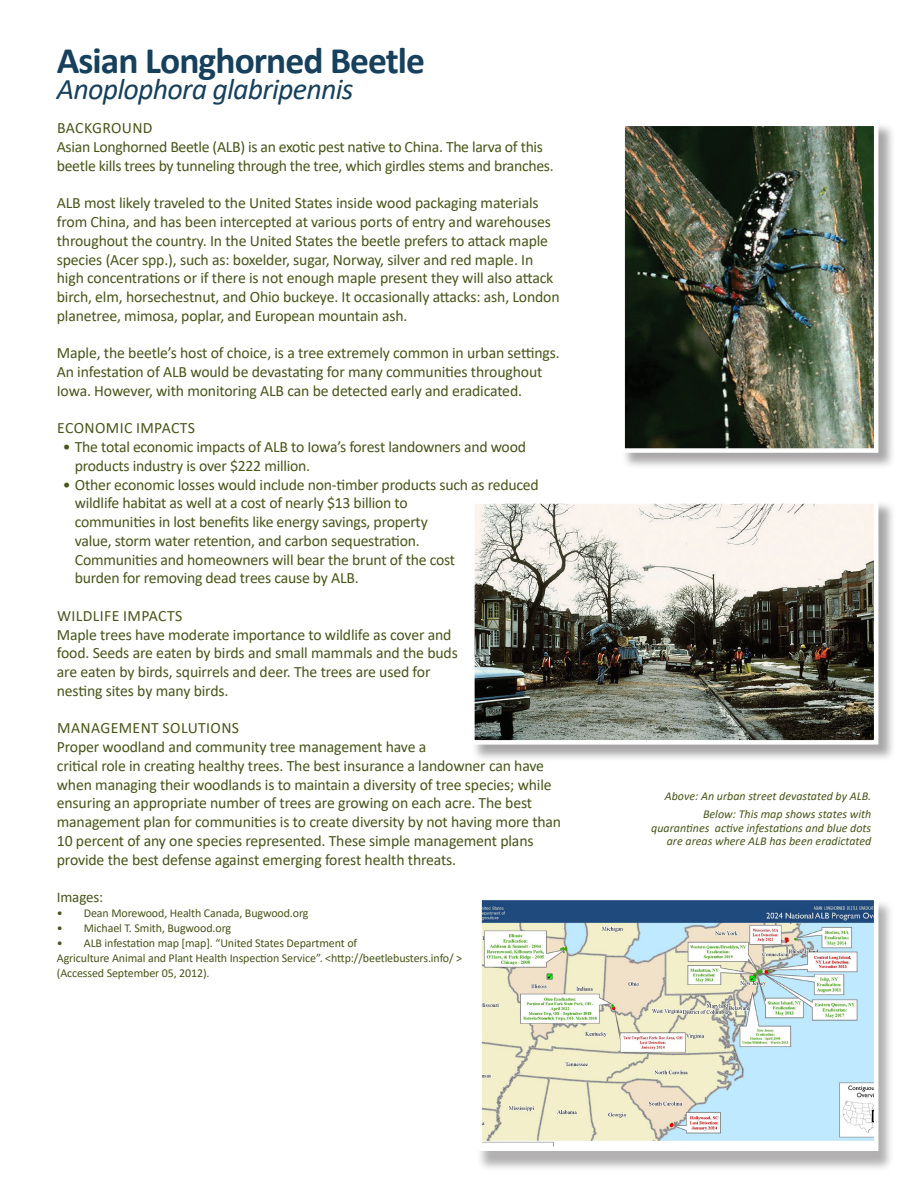
<style>
.page{position:relative;width:918px;height:1188px;background:#fff}
.page>*{position:absolute;margin:0;border:0;box-sizing:border-box;transform-origin:0 0}
.t1{font:700 37.5px "Calibri";letter-spacing:-.025em;color:#16405c}
.t2{font:italic 30px "Calibri";letter-spacing:-.025em;color:#16405c}
.t3{font:15.75px/18.8px "Calibri";letter-spacing:-.01em;color:#48551a}
.t4{font:15.75px "Calibri";letter-spacing:.025em;color:#48551a}
.t5{font:15px "Calibri";letter-spacing:-.01em;color:#48551a}
.t6{font:12px/15px "Calibri";letter-spacing:-.01em;color:#48551a}
.t7{font:italic 12px/13.5px "Calibri";color:#48551a;text-align:right}
</style>
<div class="page">
<div style="left:621px;top:122px;width:274px;height:348px;background:#231f20;opacity:.4"></div>
<img style="left:625px;top:127px;width:248px;height:321px">
<div style="left:620px;top:122px;width:258px;height:331px;border:4px solid #fff"></div>
<div style="left:471px;top:500px;width:424px;height:262px;background:#231f20;opacity:.4"></div>
<img style="left:475px;top:504px;width:398px;height:236px">
<div style="left:470px;top:499px;width:408px;height:246px;border:4px solid #fff"></div>
<div style="left:477px;top:899px;width:417px;height:273px;background:#231f20;opacity:.35"></div>
<img style="left:482px;top:899px;width:391px;height:247px">
<p class="t1" style="left:57px;top:34px;width:370px">Asian Longhorned Beetle</p>
<p class="t2" style="left:57px;top:68px;width:298px">Anoplophora glabripennis</p>
<p class="t4" style="left:57px;top:117px;width:97px">BACKGROUND</p>
<p class="t3" style="left:57px;top:137px;width:498px">Asian Longhorned Beetle (ALB) is an exotic pest native to China. The larva of this beetle kills trees by tunneling through the tree, which girdles stems and branches.</p>
<p class="t3" style="left:57px;top:193px;width:504px">ALB most likely traveled to the United States inside wood packaging materials from China, and has been intercepted at various ports of entry and warehouses throughout the country. In the United States the beetle prefers to attack maple species (Acer spp.), such as: boxelder, sugar, Norway, silver and red maple. In high concentrations or if there is not enough maple present they will also attack birch, elm, horsechestnut, and Ohio buckeye. It occasionally attacks: ash, London planetree, mimosa, poplar, and European mountain ash.</p>
<p class="t3" style="left:57px;top:343px;width:505px">Maple, the beetle’s host of choice, is a tree extremely common in urban settings.<br>An infestation of ALB would be devastating for many communities throughout<br>Iowa. However, with monitoring ALB can be detected early and eradicated.</p>
<p class="t4" style="left:57px;top:417px;width:139px">ECONOMIC IMPACTS</p>
<p class="t3" style="left:75px;top:437px;width:453px;text-indent:-12px">• The total economic impacts of ALB to Iowa’s forest landowners and wood products industry is over $222 million.</p>
<p class="t3" style="left:75px;top:475px;width:465px;text-indent:-12px">• Other economic losses would include non-timber products such as reduced wildlife habitat as well at a cost of nearly $13 billion to<br>communities in lost benefits like energy savings, property<br>value, storm water retention, and carbon sequestration.<br>Communities and homeowners will bear the brunt of the cost<br>burden for removing dead trees cause by ALB.</p>
<p class="t4" style="left:57px;top:605px;width:127px">WILDLIFE IMPACTS</p>
<p class="t3" style="left:57px;top:625px;width:403px">Maple trees have moderate importance to wildlife as cover and food. Seeds are eaten by birds and small mammals and the buds are eaten by birds, squirrels and deer. The trees are used for nesting sites by many birds.</p>
<p class="t4" style="left:57px;top:717px;width:184px">MANAGEMENT SOLUTIONS</p>
<p class="t3" style="left:57px;top:737px;width:506px">Proper woodland and community tree management have a<br>critical role in creating healthy trees. The best insurance a landowner can have when managing their woodlands is to maintain a diversity of tree species; while ensuring an appropriate number of trees are growing on each acre. The best management plan for communities is to create diversity by not having more than 10 percent of any one species represented. These simple management plans provide the best defense against emerging forest health threats.</p>
<p class="t5" style="left:57px;top:887px;width:48px">Images:</p>
<p class="t6" style="left:57px;top:905px;width:253px">• Dean Morewood, Health Canada, Bugwood.org</p>
<p class="t6" style="left:57px;top:920px;width:176px">• Michael T. Smith, Bugwood.org</p>
<p class="t6" style="left:57px;top:935px;width:407px">• ALB infestation map [map]. “United States Department of<br>Agriculture Animal and Plant Health Inspection Service”. &lt;http://beetlebusters.info/ &gt; (Accessed September 05, 2012).</p>
<p class="t7" style="left:665px;top:789px;width:208px">Above: An urban street devastated by ALB.</p>
<p class="t7" style="left:651px;top:807px;width:222px">Below: This map shows states with quarantines active infestations and blue dots are areas where ALB has been eradictated</p>
</div>
